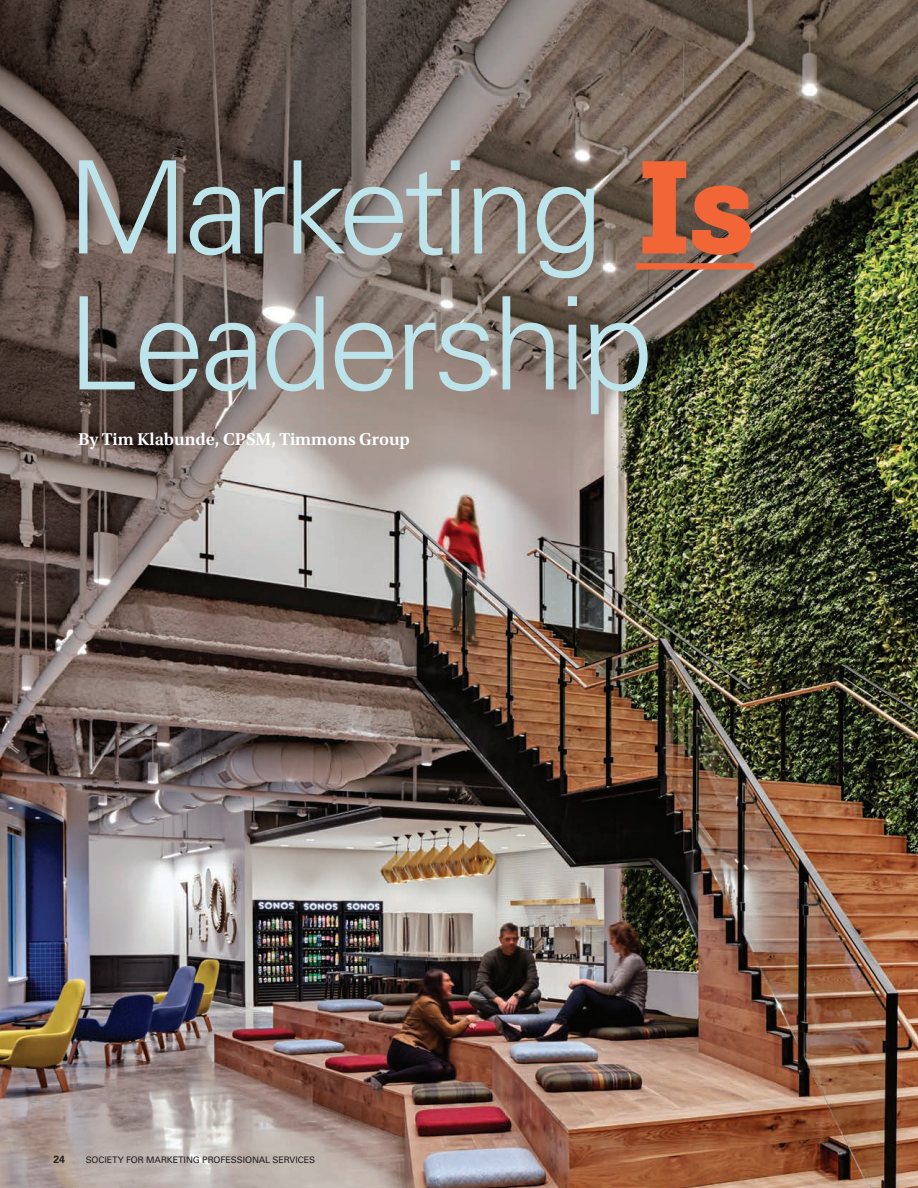
<style>
.page{position:relative;width:918px;height:1188px;background:#fff}
.page>*{position:absolute;margin:0;border:0;box-sizing:border-box;transform-origin:0 0}
.t1{font:300 129px/135.9px "Univers";letter-spacing:-.04em;color:#bee4eb}
.t2{font:600 18px "Utopia Std";color:#fff}
.t3{font:700 10.5px "Univers LT Std";color:#231f20}
.t4{font:9px "Univers LT Std";letter-spacing:-.01em;color:#231f20}
.s1{font-family:"Museo Slab 900";font-weight:400;color:#f26537}
</style>
<div class="page">
<img style="left:0;top:0;width:918px;height:1188px">
<div style="left:636px;top:263px;width:118px;height:7px;background:#f26537"></div>
<h1 class="t1" style="left:67px;top:140px;width:689px">Marketing <span class="s1">Is<br></span>Leadership</h1>
<h2 class="t2" style="left:78px;top:429px;width:333px">By Tim Klabunde, CPSM, Timmons Group</h2>
<p class="t3" style="left:53px;top:1153px;width:13px">24</p>
<p class="t4" style="left:86px;top:1154px;width:231px">SOCIETY FOR MARKETING PROFESSIONAL SERVICES</p>
</div>
